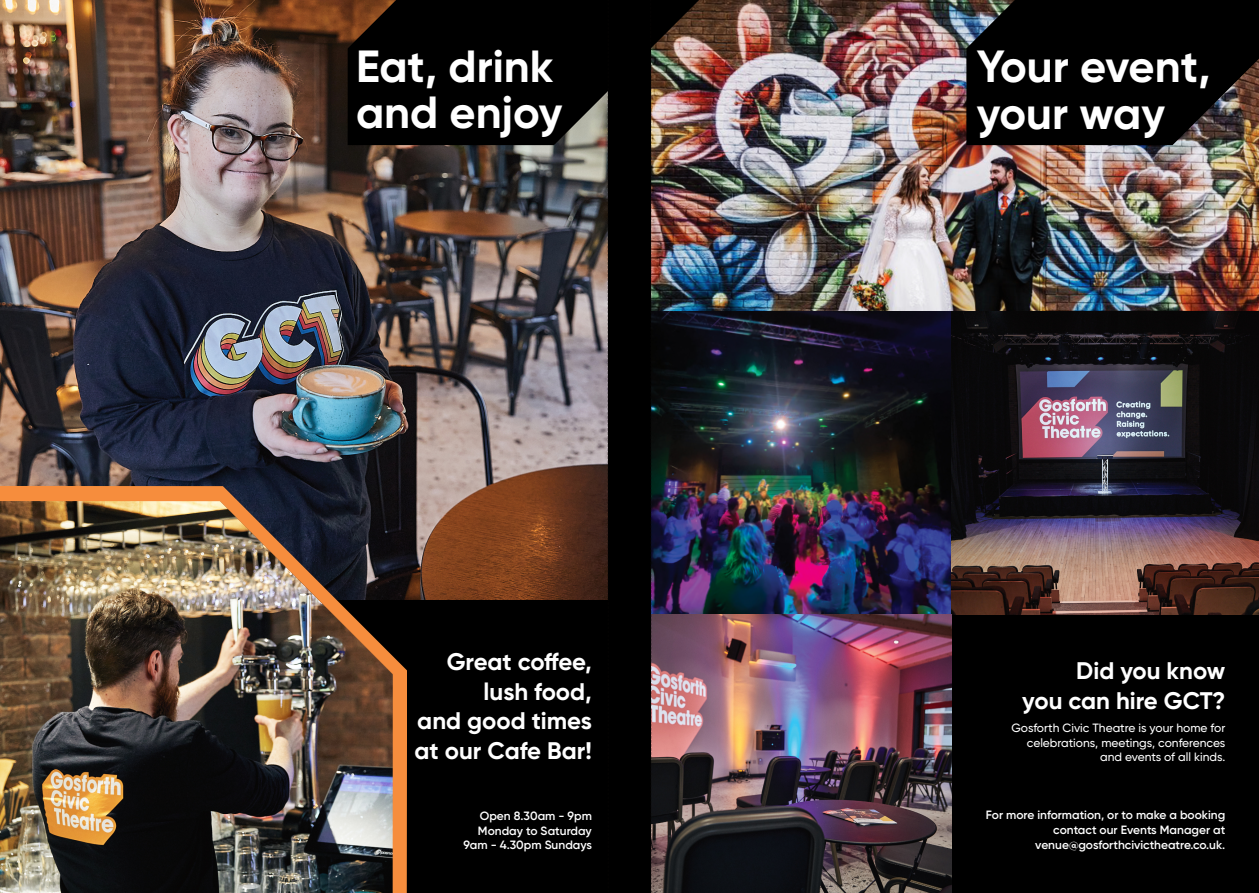
<style>
.page{position:relative;width:1259px;height:893px;background:#000}
.page>*{position:absolute;margin:0;border:0;box-sizing:border-box;transform-origin:0 0}
.t1{font:700 45px/46.5px "Gilroy";color:#fff}
.t2{font:700 24px/29.7px "Gilroy";color:#fff;text-align:right}
.t3{font:600 12px/14.7px "Gilroy";color:#fff;text-align:right}
.t4{font:500 12px/14.5px "Gilroy";color:#fff;text-align:right}
</style>
<div class="page">
<img style="left:651px;top:0;width:608px;height:615px">
<img style="left:651px;top:615px;width:300px;height:278px">
<img style="left:0;top:0;width:608px;height:599px">
<svg style="left:0;top:486px;width:407px;height:407px;fill:#f68d3d"></svg>
<img style="left:0;top:502px;width:392px;height:391px">
<img style="left:348px;top:0;width:388px;height:145px">
<svg style="left:966px;top:0;width:293px;height:145px"></svg>
<svg style="left:608px;top:0;width:43px;height:145px"></svg>
<h1 class="t1" style="left:356px;top:46px;width:208px">Eat, drink and enjoy</h1>
<h2 class="t2" style="left:414px;top:648px;width:179px">Great coffee, lush food,<br>and good times at our Cafe Bar!</h2>
<p class="t3" style="left:463px;top:809px;width:130px">Open 8.30am - 9pm<br>Monday to Saturday<br>9am - 4.30pm Sundays</p>
<h1 class="t1" style="left:976px;top:47px;width:235px">Your event, your way</h1>
<h2 class="t2" style="left:1022px;top:657px;width:204px">Did you know<br>you can hire GCT?</h2>
<p class="t4" style="left:1011px;top:722px;width:215px">Gosforth Civic Theatre is your home for celebrations, meetings, conferences and events of all kinds.</p>
<p class="t3" style="left:985px;top:809px;width:241px">For more information, or to make a booking contact our Events Manager at venue@gosforthcivictheatre.co.uk.</p>
</div>
